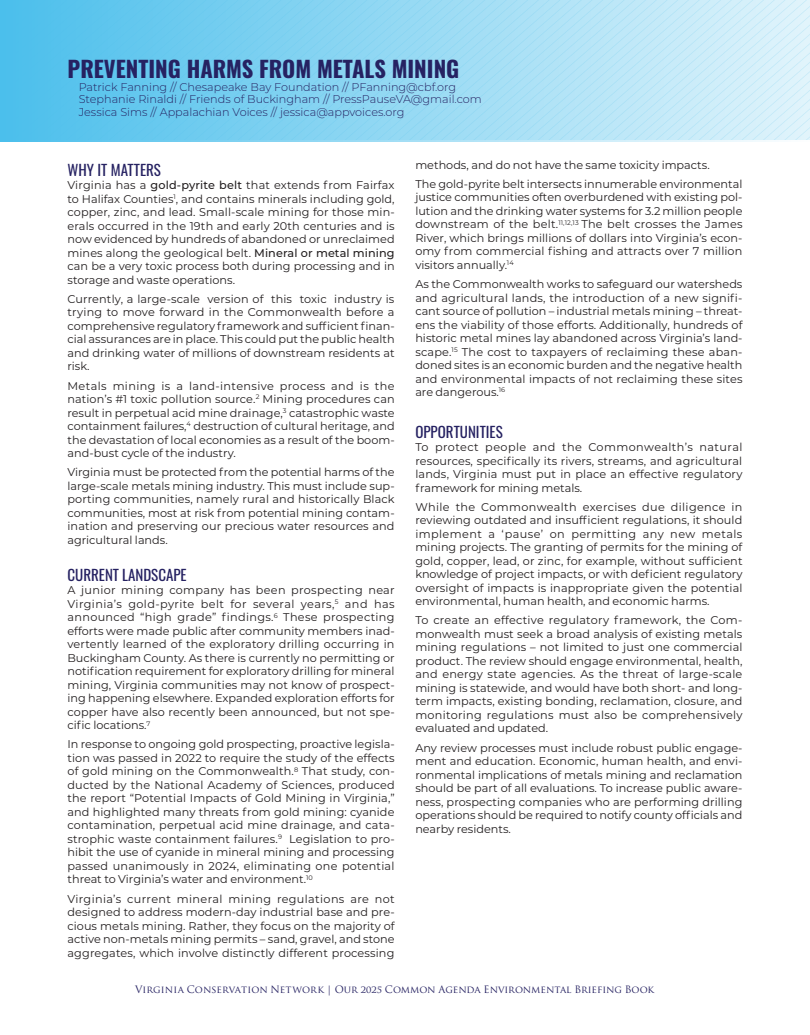
<style>
.page{position:relative;width:810px;height:1035px;background:#fff}
.page>*{position:absolute;margin:0;border:0;box-sizing:border-box;transform-origin:0 0}
.H3_-_Paper_Titles{font:700 22.5px "Oswald";color:#262262}
.t1{font:15px "Oswald";color:#252161}
.H5_-_Section_Heading{font:15px "Oswald";color:#262262}
.BB_COLUMNS{font:11.25px/13.5px "Montserrat";color:#231f20;text-align:justify}
.H3_-_Paper_Titles-2{font:300 11.25px "Montserrat";color:#262262}
.t2{font:10px "Trajan Pro";color:#262262}
.s1{font-weight:500}
</style>
<div class="page">
<div style="left:0;top:0;width:810px;height:141px;background:linear-gradient(to right,#4abeec,#def3fb)"></div>
<p class="H3_-_Paper_Titles" style="left:68px;top:57px;width:393px">PREVENTING HARMS FROM METALS MINING</p>
<p class="H3_-_Paper_Titles-2" style="left:79px;top:79px;width:379px">Patrick Fanning // Chesapeake Bay Foundation // PFanning@cbf.org</p>
<p class="H3_-_Paper_Titles-2" style="left:79px;top:92px;width:405px">Stephanie Rinaldi // Friends of Buckingham // PressPauseVA@gmail.com</p>
<p class="H3_-_Paper_Titles-2" style="left:79px;top:104px;width:327px">Jessica Sims // Appalachian Voices // jessica@appvoices.org</p>
<p class="H5_-_Section_Heading" style="left:68px;top:156px;width:95px">WHY IT MATTERS</p>
<p class="BB_COLUMNS" style="left:68px;top:178px;width:329px">Virginia has a <span class="s1">gold-pyrite belt</span> that extends from Fairfax to Halifax Counties<sup>1</sup>, and contains minerals including gold, copper, zinc, and lead. Small-scale mining for those min&shy;erals occurred in the 19th and early 20th centuries and is now evidenced by hundreds of abandoned or unreclaimed mines along the geological belt. <span class="s1">Mineral or metal mining </span>can be a very toxic process both during processing and in storage and waste operations.</p>
<p class="BB_COLUMNS" style="left:68px;top:292px;width:329px">Currently, a large-scale version of this toxic industry is trying to move forward in the Commonwealth before a comprehensive regulatory framework and sufficient finan&shy;cial assurances are in place. This could put the public health and drinking water of millions of downstream residents at risk.</p>
<p class="BB_COLUMNS" style="left:68px;top:378px;width:329px">Metals mining is a land-intensive process and is the nation’s #1 toxic pollution source.<sup>2</sup> Mining procedures can result in perpetual acid mine drainage,<sup>3</sup> catastrophic waste containment failures,<sup>4</sup> destruction of cultural heritage, and the devastation of local economies as a result of the boom&shy;and-bust cycle of the industry.</p>
<p class="BB_COLUMNS" style="left:68px;top:465px;width:329px">Virginia must be protected from the potential harms of the large-scale metals mining industry. This must include sup&shy;porting communities, namely rural and historically Black communities, most at risk from potential mining contam&shy;ination and preserving our precious water resources and agricultural lands.</p>
<p class="t1" style="left:68px;top:561px;width:121px">CURRENT LANDSCAPE</p>
<p class="BB_COLUMNS" style="left:68px;top:583px;width:329px">A junior mining company has been prospecting near Virginia’s gold-pyrite belt for several years,<sup>5</sup> and has announced “high grade” findings.<sup>6</sup> These prospecting efforts were made public after community members inad&shy;vertently learned of the exploratory drilling occurring in Buckingham County. As there is currently no permitting or notification requirement for exploratory drilling for mineral mining, Virginia communities may not know of prospect&shy;ing happening elsewhere. Expanded exploration efforts for copper have also recently been announced, but not spe&shy;cific locations.<sup>7</sup></p>
<p class="BB_COLUMNS" style="left:68px;top:737px;width:329px">In response to ongoing gold prospecting, proactive legisla&shy;tion was passed in 2022 to require the study of the effects of gold mining on the Commonwealth.<sup>8</sup> That study, con&shy;ducted by the National Academy of Sciences, produced the report “Potential Impacts of Gold Mining in Virginia,” and highlighted many threats from gold mining: cyanide contamination, perpetual acid mine drainage, and cata&shy;strophic waste containment failures.<sup>9</sup> Legislation to pro&shy;hibit the use of cyanide in mineral mining and processing passed unanimously in 2024, eliminating one potential threat to Virginia’s water and environment.<sup>10</sup></p>
<p class="BB_COLUMNS" style="left:68px;top:891px;width:329px">Virginia’s current mineral mining regulations are not designed to address modern-day industrial base and pre&shy;cious metals mining. Rather, they focus on the majority of active non-metals mining permits – sand, gravel, and stone aggregates, which involve distinctly different processing</p>
<p class="BB_COLUMNS" style="left:415px;top:158px;width:296px">methods, and do not have the same toxicity impacts.</p>
<p class="BB_COLUMNS" style="left:415px;top:177px;width:329px">The gold-pyrite belt intersects innumerable environmental justice communities often overburdened with existing pol&shy;lution and the drinking water systems for 3.2 million people downstream of the belt.<sup>11,12,13</sup> The belt crosses the James River, which brings millions of dollars into Virginia’s econ&shy;omy from commercial fishing and attracts over 7 million visitors annually.<sup>14</sup></p>
<p class="BB_COLUMNS" style="left:415px;top:277px;width:329px">As the Commonwealth works to safeguard our watersheds and agricultural lands, the introduction of a new signifi&shy;cant source of pollution – industrial metals mining – threat&shy;ens the viability of those efforts. Additionally, hundreds of historic metal mines lay abandoned across Virginia’s land&shy;scape.<sup>15</sup> The cost to taxpayers of reclaiming these aban&shy;doned sites is an economic burden and the negative health and environmental impacts of not reclaiming these sites are dangerous.<sup>16</sup></p>
<p class="t1" style="left:415px;top:418px;width:89px">OPPORTUNITIES</p>
<p class="BB_COLUMNS" style="left:415px;top:440px;width:329px">To protect people and the Commonwealth’s natural resources, specifically its rivers, streams, and agricultural lands, Virginia must put in place an effective regulatory framework for mining metals.</p>
<p class="BB_COLUMNS" style="left:415px;top:500px;width:329px">While the Commonwealth exercises due diligence in reviewing outdated and insufficient regulations, it should implement a ‘pause’ on permitting any new metals mining projects. The granting of permits for the mining of gold, copper, lead, or zinc, for example, without sufficient knowledge of project impacts, or with deficient regulatory oversight of impacts is inappropriate given the potential environmental, human health, and economic harms.</p>
<p class="BB_COLUMNS" style="left:415px;top:613px;width:329px">To create an effective regulatory framework, the Com&shy;monwealth must seek a broad analysis of existing metals mining regulations – not limited to just one commercial product. The review should engage environmental, health, and energy state agencies. As the threat of large-scale mining is statewide, and would have both short- and long&shy;term impacts, existing bonding, reclamation, closure, and monitoring regulations must also be comprehensively evaluated and updated.</p>
<p class="BB_COLUMNS" style="left:415px;top:740px;width:329px">Any review processes must include robust public engage&shy;ment and education. Economic, human health, and envi&shy;ronmental implications of metals mining and reclamation should be part of all evaluations. To increase public aware&shy;ness, prospecting companies who are performing drilling operations should be required to notify county officials and nearby residents.</p>
<p class="t2" style="left:135px;top:983px;width:521px">Virginia Conservation Network | Our 2025 Common Agenda Environmental Briefing Book</p>
</div>
